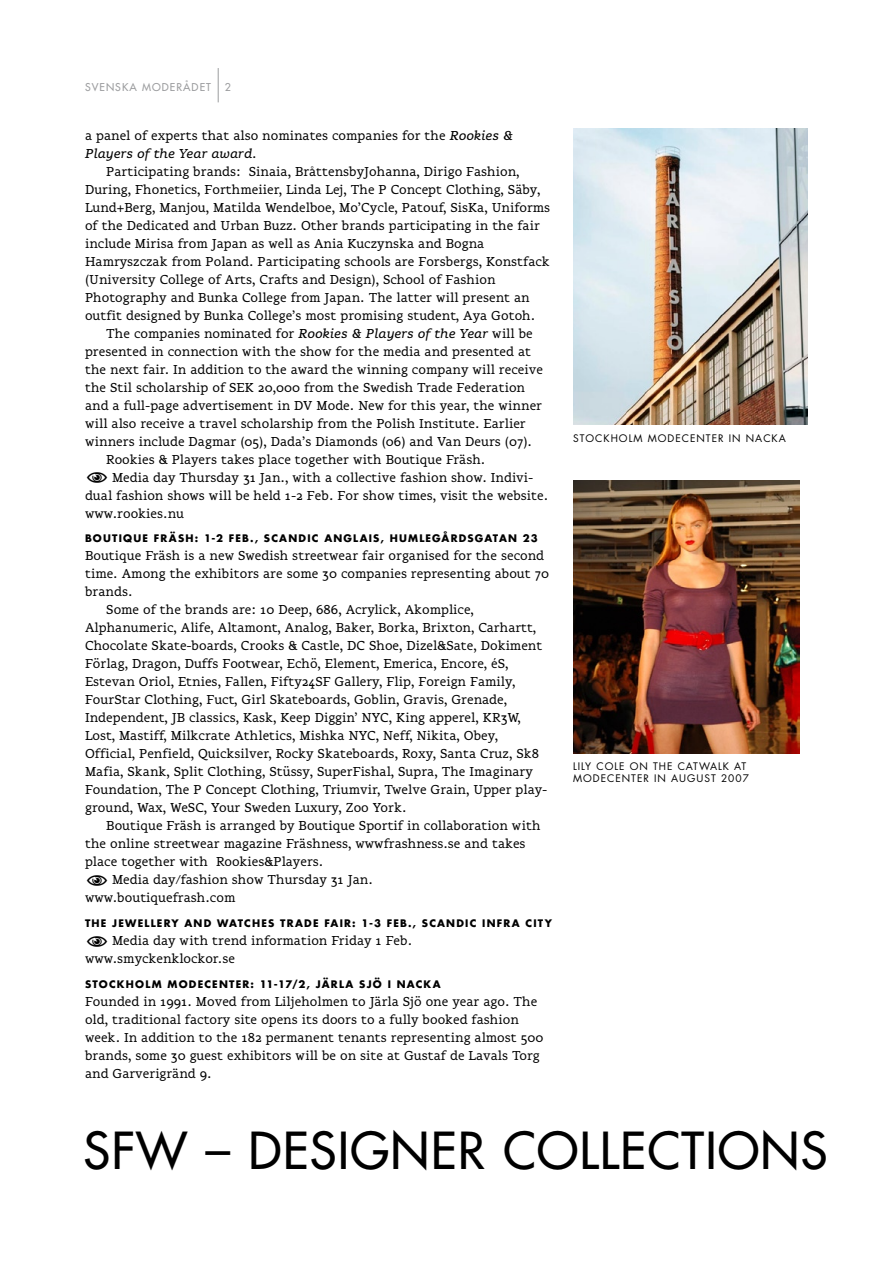
<style>
.page{position:relative;width:893px;height:1263px;background:#fff}
.page>*{position:absolute;margin:0;border:0;box-sizing:border-box;transform-origin:0 0}
.t1{font:49.65px "Futura";letter-spacing:.025em;color:#000}
.t2{font:13.5px/18px "Flembo Text";color:#000}
.t3{font:10.5px "Futura";letter-spacing:.1em;color:#9c9d9f}
.t4{font:700 10.2px "Futura";letter-spacing:.12em;color:#000}
.t5{font:10.2px/12.1px "Futura";letter-spacing:.1em;color:#000}
.s1{font-style:italic}
</style>
<div class="page">
<hr style="left:218px;top:68px;width:1px;height:34px;background:#9c9d9f">
<img style="left:573px;top:129px;width:235px;height:296px">
<img style="left:573px;top:481px;width:226px;height:272px">
<p class="t3" style="left:85px;top:80px;width:127px">SVENSKA MODERÅDET</p>
<p class="t3" style="left:225px;top:80px;width:8px">2</p>
<p class="t2" style="left:85px;top:126px;width:430px">a panel of experts that also nominates companies for the <span class="s1">Rookies &amp;<br>Players of the Year award</span>.</p>
<p class="t2" style="left:85px;top:162px;width:467px;text-indent:21px">Participating brands: Sinaia, BråttensbyJohanna, Dirigo Fashion, During, Fhonetics, Forthmeiier, Linda Lej, The P Concept Clothing, Säby, Lund+Berg, Manjou, Matilda Wendelboe, Mo’Cycle, Patouf, SisKa, Uniforms of the Dedicated and Urban Buzz. Other brands participating in the fair include Mirisa from Japan as well as Ania Kuczynska and Bogna Hamryszczak from Poland. Participating schools are Forsbergs, Konstfack (University College of Arts, Crafts and Design), School of Fashion Photography and Bunka College from Japan. The latter will present an outfit designed by Bunka College’s most promising student, Aya Gotoh.</p>
<p class="t2" style="left:106px;top:324px;width:428px">The companies nominated for <span class="s1">Rookies &amp; Players of the Year</span> will be</p>
<p class="t2" style="left:85px;top:342px;width:448px">presented in connection with the show for the media and presented at</p>
<p class="t2" style="left:85px;top:360px;width:459px">the next fair. In addition to the award the winning company will receive</p>
<p class="t2" style="left:85px;top:378px;width:442px">the Stil scholarship of SEK 20,000 from the Swedish Trade Federation</p>
<p class="t2" style="left:85px;top:396px;width:459px">and a full-page advertisement in DV Mode. New for this year, the winner</p>
<p class="t2" style="left:85px;top:414px;width:442px">will also receive a travel scholarship from the Polish Institute. Earlier</p>
<p class="t2" style="left:85px;top:432px;width:448px">winners include Dagmar (05), Dada’s Diamonds (06) and Van Deurs (07).</p>
<p class="t2" style="left:106px;top:450px;width:381px">Rookies &amp; Players takes place together with Boutique Fräsh.</p>
<p class="t2" style="left:112px;top:468px;width:423px">Media day Thursday 31 Jan., with a collective fashion show. Indivi-</p>
<p class="t2" style="left:85px;top:486px;width:465px">dual fashion shows will be held 1-2 Feb. For show times, visit the website.</p>
<p class="t2" style="left:85px;top:504px;width:101px">www.rookies.nu</p>
<p class="t4" style="left:85px;top:531px;width:189px">BOUTIQUE FRÄSH: 1-2 FEB., SCAN</p>
<p class="t4" style="left:298px;top:531px;width:63px">DIC ANGLAIS</p>
<p class="t4" style="left:380px;top:531px;width:37px">, HUMLE</p>
<p class="t4" style="left:432px;top:531px;width:62px">GÅRDSGATAN</p>
<p class="t4" style="left:523px;top:531px;width:16px">23</p>
<p class="t2" style="left:85px;top:547px;width:461px">Boutique Fräsh is a new Swedish streetwear fair organised for the second</p>
<p class="t2" style="left:85px;top:565px;width:465px">time. Among the exhibitors are some 30 companies representing about 70</p>
<p class="t2" style="left:85px;top:583px;width:49px">brands.</p>
<p class="t2" style="left:106px;top:601px;width:369px">Some of the brands are: 10 Deep, 686, Acrylick, Akomplice,</p>
<p class="t2" style="left:85px;top:619px;width:453px">Alphanumeric, Alife, Altamont, Analog, Baker, Borka, Brixton, Carhartt,</p>
<p class="t2" style="left:85px;top:637px;width:459px">Chocolate Skate-boards, Crooks &amp; Castle, DC Shoe, Dizel&amp;Sate, Dokiment</p>
<p class="t2" style="left:85px;top:655px;width:425px">Förlag, Dragon, Duffs Footwear, Echö, Element, Emerica, Encore, éS,</p>
<p class="t2" style="left:85px;top:673px;width:432px">Estevan Oriol, Etnies, Fallen, Fifty24SF Gallery, Flip, Foreign Family,</p>
<p class="t2" style="left:85px;top:691px;width:424px">FourStar Clothing, Fuct, Girl Skateboards, Goblin, Gravis, Grenade,</p>
<p class="t2" style="left:85px;top:709px;width:437px">Independent, JB classics, Kask, Keep Diggin’ NYC, King apperel, KR3W,</p>
<p class="t2" style="left:85px;top:727px;width:415px">Lost, Mastiff, Milkcrate Athletics, Mishka NYC, Neff, Nikita, Obey,</p>
<p class="t2" style="left:85px;top:745px;width:455px">Official, Penfield, Quicksilver, Rocky Skateboards, Roxy, Santa Cruz, Sk8</p>
<p class="t2" style="left:85px;top:763px;width:449px">Mafia, Skank, Split Clothing, Stüssy, SuperFishal, Supra, The Imaginary</p>
<p class="t2" style="left:85px;top:781px;width:464px">Foundation, The P Concept Clothing, Triumvir, Twelve Grain, Upper play-</p>
<p class="t2" style="left:85px;top:799px;width:323px">ground, Wax, WeSC, Your Sweden Luxury, Zoo York.</p>
<p class="t2" style="left:106px;top:817px;width:436px">Boutique Fräsh is arranged by Boutique Sportif in collaboration with</p>
<p class="t2" style="left:85px;top:835px;width:442px">the online streetwear magazine Fräshness, wwwfrashness.se and takes</p>
<p class="t2" style="left:85px;top:853px;width:240px">place together with Rookies&amp;Players.</p>
<p class="t2" style="left:112px;top:871px;width:262px">Media day/fashion show Thursday 31 Jan.</p>
<p class="t2" style="left:85px;top:889px;width:152px">www.boutiquefrash.com</p>
<p class="t4" style="left:85px;top:916px;width:8px">THE</p>
<p class="t4" style="left:112px;top:916px;width:15px">JEWELLE</p>
<p class="t4" style="left:164px;top:916px;width:63px">RYANDWATCHES</p>
<p class="t4" style="left:280px;top:916px;width:51px">TRADE FAI</p>
<p class="t4" style="left:344px;top:916px;width:95px">R: 1-3 FEB., SCAN</p>
<p class="t4" style="left:456px;top:916px;width:34px">DIC INF</p>
<p class="t4" style="left:503px;top:916px;width:30px">RA CITY</p>
<p class="t2" style="left:85px;top:932px;width:329px;text-indent:27px">Media day with trend information Friday 1 Feb. www.smyckenklockor.se</p>
<p class="t4" style="left:85px;top:977px;width:10px">STOCKHOLM</p>
<p class="t4" style="left:168px;top:977px;width:39px">MODECENTE</p>
<p class="t4" style="left:242px;top:977px;width:82px">R: 11-17/2, JÄR</p>
<p class="t4" style="left:339px;top:977px;width:37px">LA SJÖ</p>
<p class="t4" style="left:388px;top:977px;width:55px">I NACKA</p>
<p class="t2" style="left:85px;top:992px;width:460px">Founded in 1991. Moved from Liljeholmen to Järla Sjö one year ago. The old, traditional factory site opens its doors to a fully booked fashion week. In addition to the 182 permanent tenants representing almost 500 brands, some 30 guest exhibitors will be on site at Gustaf de Lavals Torg and Garverigränd 9.</p>
<p class="t5" style="left:573px;top:432px;width:8px">STO</p>
<p class="t5" style="left:595px;top:432px;width:17px">CKHOLM</p>
<p class="t5" style="left:648px;top:432px;width:10px">MODE</p>
<p class="t5" style="left:682px;top:432px;width:16px">CENTER</p>
<p class="t5" style="left:729px;top:432px;width:59px">IN NACKA</p>
<p class="t5" style="left:573px;top:760px;width:177px">LILY COLE ON THE CATWALK AT<br>MODECENTER IN AUGUST 2007</p>
<h1 class="t1" style="left:84px;top:1118px;width:745px">SFW – DESIGNER COLLECTIONS</h1>
</div>
